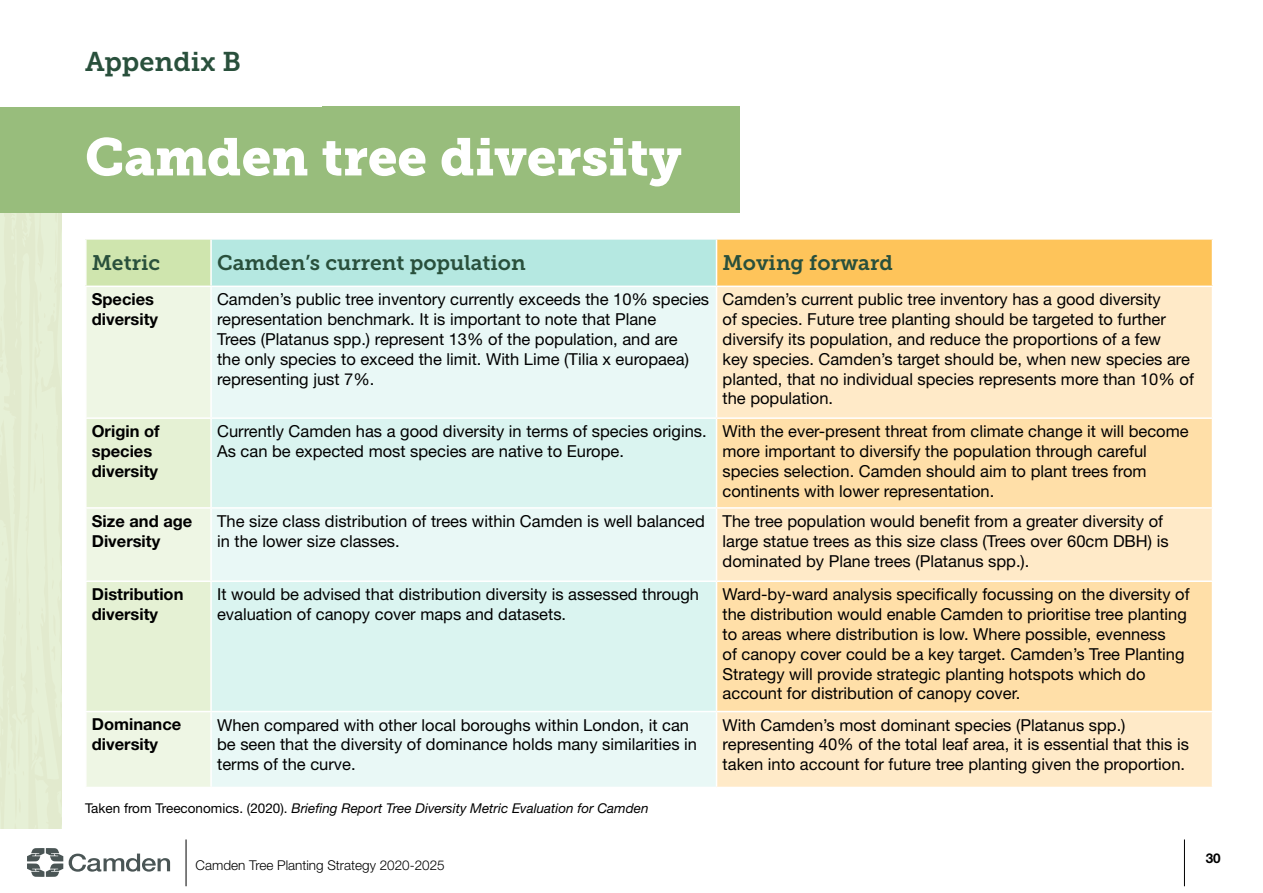
<style>
.page{position:relative;width:1263px;height:893px;background:#fff}
.page>*{position:absolute;margin:0;border:0;box-sizing:border-box;transform-origin:0 0}
.t1{font:52.5px "Museo Slab 900";color:#fff}
.t2{font:27px "Museo Slab 700";color:#29503c}
.t3{font:21px "Museo Slab 700";color:#29503c}
.t4{font:16.5px/19.8px "Helvetica Neue";color:#000}
.t5{font:700 16.5px/19.8px "Helvetica Neue";color:#000}
.t6{font:italic 13.5px "Helvetica Neue";color:#000}
.t7{font:300 13.5px "Helvetica Neue";color:#000}
.t8{font:700 13.5px "Helvetica Neue";color:#000}
.s1{font-style:normal}
</style>
<div class="page">
<div style="left:0;top:106px;width:740px;height:107px;background:#98bd7c"></div>
<div style="left:211px;top:239px;width:505px;height:47px;background:#b5e8e1"></div>
<div style="left:716px;top:239px;width:496px;height:47px;background:#fec45a"></div>
<div style="left:212px;top:287px;width:504px;height:500px;background:#e9f8f6"></div>
<div style="left:717px;top:287px;width:495px;height:500px;background:#ffeac8"></div>
<svg style="left:212px;top:419px;width:504px;height:292px;background:#ddf4f1"></svg>
<svg style="left:717px;top:419px;width:495px;height:292px;background:#ffe1b0"></svg>
<hr style="left:211px;top:238px;width:505px;height:2px;background:#fff">
<hr style="left:210px;top:240px;width:2px;height:46px;background:#fff">
<hr style="left:716px;top:238px;width:497px;height:2px;background:#fff">
<hr style="left:716px;top:240px;width:1px;height:46px;background:#fff">
<hr style="left:211px;top:417px;width:505px;height:2px;background:#fff">
<hr style="left:716px;top:417px;width:497px;height:2px;background:#fff">
<hr style="left:211px;top:507px;width:505px;height:2px;background:#fff">
<hr style="left:716px;top:507px;width:497px;height:2px;background:#fff">
<hr style="left:211px;top:580px;width:505px;height:2px;background:#fff">
<hr style="left:716px;top:580px;width:497px;height:2px;background:#fff">
<hr style="left:211px;top:711px;width:505px;height:1px;background:#fff">
<hr style="left:716px;top:711px;width:497px;height:1px;background:#fff">
<svg style="left:0;top:106px;width:211px;height:771px"></svg>
<hr style="left:1184px;top:839px;width:1px;height:47px;background:#000">
<hr style="left:186px;top:839px;width:1px;height:47px;background:#000">
<h2 class="t2" style="left:85px;top:47px;width:158px">Appendix B</h2>
<h1 class="t1" style="left:85px;top:127px;width:598px">Camden tree diversity</h1>
<p class="t3" style="left:92px;top:251px;width:70px">Metric</p>
<p class="t3" style="left:217px;top:251px;width:310px">Camden’s current population</p>
<p class="t3" style="left:722px;top:251px;width:172px">Moving forward</p>
<p class="t5" style="left:92px;top:289px;width:68px">Species diversity</p>
<p class="t4" style="left:217px;top:289px;width:494px">Camden’s public tree inventory currently exceeds the 10% species representation benchmark. It is important to note that Plane<br>Trees (Platanus spp.) represent 13% of the population, and are<br>the only species to exceed the limit. With Lime (Tilia x europaea) representing just 7%.</p>
<p class="t4" style="left:722px;top:289px;width:473px">Camden’s current public tree inventory has a good diversity<br>of species. Future tree planting should be targeted to further diversify its population, and reduce the proportions of a few<br>key species. Camden’s target should be, when new species are planted, that no individual species represents more than 10% of the population.</p>
<p class="t5" style="left:92px;top:421px;width:69px">Origin of species diversity</p>
<p class="t4" style="left:217px;top:421px;width:491px">Currently Camden has a good diversity in terms of species origins.<br>As can be expected most species are native to Europe.</p>
<p class="t4" style="left:722px;top:421px;width:468px">With the ever-present threat from climate change it will become more important to diversify the population through careful species selection. Camden should aim to plant trees from continents with lower representation.</p>
<p class="t5" style="left:92px;top:511px;width:102px">Size and age<br>Diversity</p>
<p class="t4" style="left:217px;top:511px;width:489px">The size class distribution of trees within Camden is well balanced in the lower size classes.</p>
<p class="t4" style="left:723px;top:511px;width:448px">The tree population would benefit from a greater diversity of large statue trees as this size class (Trees over 60cm DBH) is dominated by Plane trees (Platanus spp.).</p>
<p class="t5" style="left:92px;top:584px;width:93px">Distribution diversity</p>
<p class="t4" style="left:217px;top:584px;width:483px">It would be advised that distribution diversity is assessed through evaluation of canopy cover maps and datasets.</p>
<p class="t4" style="left:723px;top:584px;width:468px">Ward-by-ward analysis specifically focussing on the diversity of the distribution would enable Camden to prioritise tree planting to areas where distribution is low. Where possible, evenness<br>of canopy cover could be a key target. Camden’s Tree Planting Strategy will provide strategic planting hotspots which do account for distribution of canopy cover.</p>
<p class="t5" style="left:92px;top:714px;width:91px">Dominance diversity</p>
<p class="t4" style="left:217px;top:715px;width:481px">When compared with other local boroughs within London, it can be seen that the diversity of dominance holds many similarities in terms of the curve.</p>
<p class="t4" style="left:723px;top:715px;width:468px">With Camden’s most dominant species (Platanus spp.) representing 40% of the total leaf area, it is essential that this is taken into account for future tree planting given the proportion.</p>
<p class="t6" style="left:85px;top:800px;width:565px"><span class="s1">Taken from Treeconomics. (2020).</span> Briefing Report Tree Diversity Metric Evaluation for Camden</p>
<p class="t7" style="left:196px;top:857px;width:251px">Camden Tree Planting Strategy 2020-2025</p>
<p class="t8" style="left:1206px;top:849px;width:17px">30</p>
</div>
